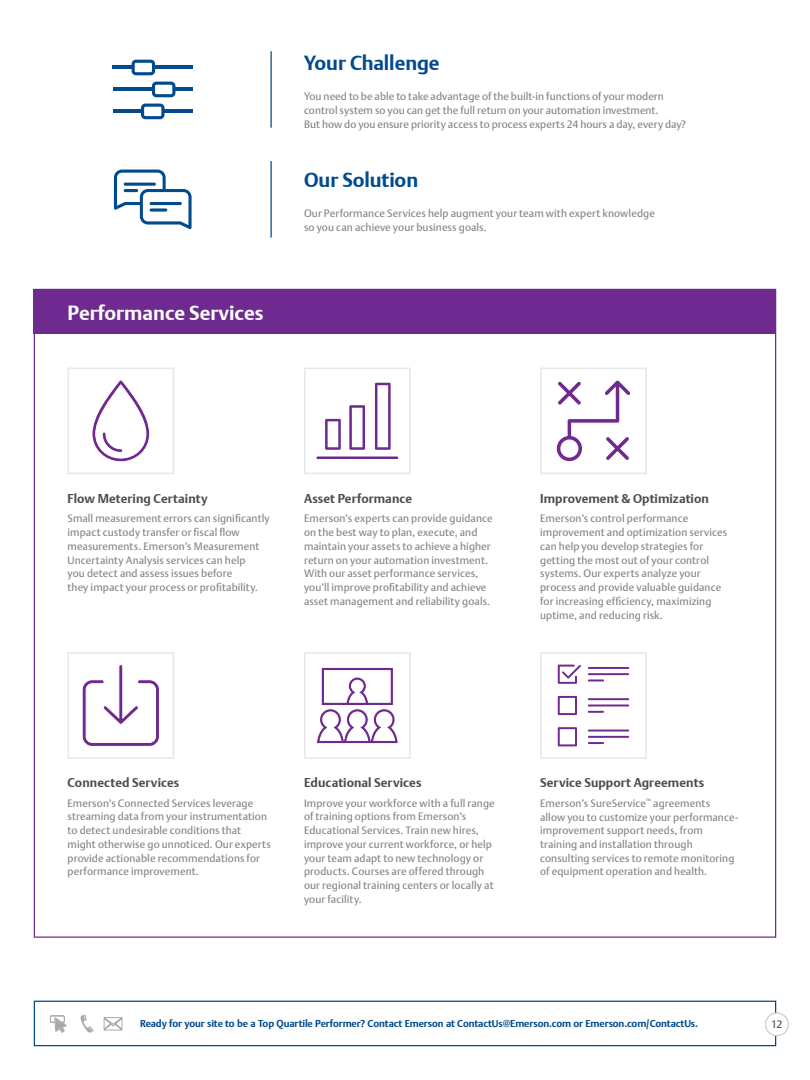
<style>
.page{position:relative;width:810px;height:1080px;background:#fff}
.page>*{position:absolute;margin:0;border:0;box-sizing:border-box;transform-origin:0 0}
.t1{font:20px "DTL Argo T Bold";letter-spacing:-.005em;color:#004a8d}
.t2{font:20px "DTL Argo T Bold";color:#fff}
.t3{font:12.5px "DTL Argo T Bold";letter-spacing:.005em;color:#4b4c4d}
.t4{font:10.62px/13.8px "DTL Argo T";letter-spacing:.01em;color:#808285}
.SMALLEST{font:10.62px "DTL Argo T";color:#4b4c4d}
.t5{font:700 10px "DTL Argo CT";letter-spacing:-.01em;color:#004a8d}
</style>
<div class="page">
<div style="left:34px;top:1001px;width:742px;height:45px;border:1px solid #004a8d"></div>
<svg style="left:80px;top:1015px;width:14px;height:18px"></svg>
<svg style="left:103px;top:1017px;width:20px;height:14px"></svg>
<svg style="left:50px;top:1015px;width:17px;height:18px"></svg>
<div style="left:34px;top:289px;width:742px;height:45px;background:#6e2a8e"></div>
<div style="left:67px;top:368px;width:107px;height:106px;background:#fff;border:2px solid #e6e7e9"></div>
<div style="left:67px;top:652px;width:107px;height:107px;background:#fff;border:2px solid #e6e7e9"></div>
<div style="left:304px;top:652px;width:107px;height:107px;background:#fff;border:2px solid #e6e7e9"></div>
<div style="left:540px;top:652px;width:107px;height:107px;background:#fff;border:2px solid #e6e7e9"></div>
<div style="left:304px;top:368px;width:107px;height:106px;background:#fff;border:2px solid #e6e7e9"></div>
<div style="left:540px;top:368px;width:107px;height:106px;background:#fff;border:2px solid #e6e7e9"></div>
<hr style="left:270px;top:51px;width:2px;height:77px;background:#004a8d">
<hr style="left:270px;top:161px;width:2px;height:77px;background:#004a8d">
<hr style="left:113px;top:110px;width:30px;height:3px;background:#004a8d">
<hr style="left:163px;top:110px;width:30px;height:3px;background:#004a8d">
<svg style="left:141px;top:104px;width:24px;height:15px"></svg>
<hr style="left:113px;top:66px;width:20px;height:3px;background:#004a8d">
<hr style="left:154px;top:66px;width:39px;height:3px;background:#004a8d">
<svg style="left:132px;top:60px;width:23px;height:15px"></svg>
<hr style="left:113px;top:88px;width:41px;height:3px;background:#004a8d">
<hr style="left:174px;top:88px;width:19px;height:3px;background:#004a8d">
<svg style="left:152px;top:82px;width:23px;height:15px"></svg>
<svg style="left:114px;top:170px;width:78px;height:59px"></svg>
<hr style="left:150px;top:202px;width:32px;height:3px;background:#004a8d;border-radius:2px">
<svg style="left:150px;top:208px;width:17px;height:4px"></svg>
<hr style="left:316px;top:457px;width:82px;height:2px;background:#6e2a8e">
<svg style="left:325px;top:419px;width:16px;height:31px"></svg>
<svg style="left:349px;top:405px;width:16px;height:45px"></svg>
<svg style="left:375px;top:383px;width:16px;height:67px"></svg>
<svg style="left:92px;top:380px;width:58px;height:82px"></svg>
<svg style="left:82px;top:664px;width:78px;height:83px"></svg>
<hr style="left:588px;top:667px;width:41px;height:2px;background:#6e2a8e">
<hr style="left:588px;top:673px;width:41px;height:2px;background:#6e2a8e">
<svg style="left:588px;top:679px;width:16px;height:2px"></svg>
<hr style="left:588px;top:698px;width:41px;height:2px;background:#6e2a8e">
<hr style="left:588px;top:705px;width:41px;height:1px;background:#6e2a8e">
<svg style="left:588px;top:711px;width:16px;height:2px"></svg>
<svg style="left:558px;top:696px;width:19px;height:19px"></svg>
<hr style="left:588px;top:730px;width:41px;height:2px;background:#6e2a8e">
<hr style="left:588px;top:736px;width:41px;height:2px;background:#6e2a8e">
<svg style="left:588px;top:742px;width:16px;height:2px"></svg>
<svg style="left:558px;top:727px;width:19px;height:19px"></svg>
<svg style="left:558px;top:665px;width:23px;height:19px"></svg>
<div style="left:766px;top:1013px;width:22px;height:23px;background:#fff;border-radius:50%"></div>
<div style="left:765px;top:1012px;width:24px;height:24px;border:1px solid #d1d2d4;border-radius:50%"></div>
<svg style="left:316px;top:667px;width:82px;height:77px"></svg>
<svg style="left:556px;top:380px;width:74px;height:82px"></svg>
<p class="t2" style="left:68px;top:301px;width:198px">Performance Services</p>
<p class="t1" style="left:304px;top:51px;width:137px">Your Challenge</p>
<p class="t4" style="left:304px;top:90px;width:384px">You need to be able to take advantage of the built-in functions of your modern control system so you can get the full return on your automation investment.<br>But how do you ensure priority access to process experts 24 hours a day, every day?</p>
<p class="t1" style="left:304px;top:168px;width:116px">Our Solution</p>
<p class="t4" style="left:304px;top:206px;width:353px">Our Performance Services help augment your team with expert knowledge so you can achieve your business goals.</p>
<p class="t3" style="left:68px;top:491px;width:142px">Flow Metering Certainty</p>
<p class="t4" style="left:68px;top:512px;width:204px">Small measurement errors can significantly impact custody transfer or fiscal flow measurements. Emerson’s Measurement Uncertainty Analysis services can help<br>you detect and assess issues before<br>they impact your process or profitability.</p>
<p class="t3" style="left:304px;top:491px;width:110px">Asset Performance</p>
<p class="t3" style="left:540px;top:491px;width:170px">Improvement &amp; Optimization</p>
<p class="t4" style="left:304px;top:512px;width:190px">Emerson’s experts can provide guidance on the best way to plan, execute, and maintain your assets to achieve a higher return on your automation investment.<br>With our asset performance services, you’ll improve profitability and achieve asset management and reliability goals.</p>
<p class="t4" style="left:540px;top:512px;width:189px">Emerson’s control performance improvement and optimization services can help you develop strategies for getting the most out of your control systems. Our experts analyze your process and provide valuable guidance for increasing efficiency, maximizing uptime, and reducing risk.</p>
<p class="t3" style="left:68px;top:775px;width:113px">Connected Services</p>
<p class="t3" style="left:304px;top:775px;width:119px">Educational Services</p>
<p class="t3" style="left:540px;top:775px;width:166px">Service Support Agreements</p>
<p class="t4" style="left:68px;top:796px;width:205px">Emerson’s Connected Services leverage streaming data from your instrumentation to detect undesirable conditions that might otherwise go unnoticed. Our experts provide actionable recommendations for performance improvement.</p>
<p class="t4" style="left:304px;top:796px;width:192px">Improve your workforce with a full range of training options from Emerson’s Educational Services. Train new hires, improve your current workforce, or help your team adapt to new technology or products. Courses are offered through our regional training centers or locally at your facility.</p>
<p class="t4" style="left:540px;top:796px;width:200px">Emerson’s SureService<sup>™</sup> agreements<br>allow you to customize your performance&shy;improvement support needs, from training and installation through consulting services to remote monitoring of equipment operation and health.</p>
<p class="t5" style="left:140px;top:1018px;width:560px">Ready for your site to be a Top Quartile Performer? Contact Emerson at ContactUs@Emerson.com or Emerson.com/ContactUs.</p>
<p class="SMALLEST" style="left:771px;top:1018px;width:13px">12</p>
</div>
